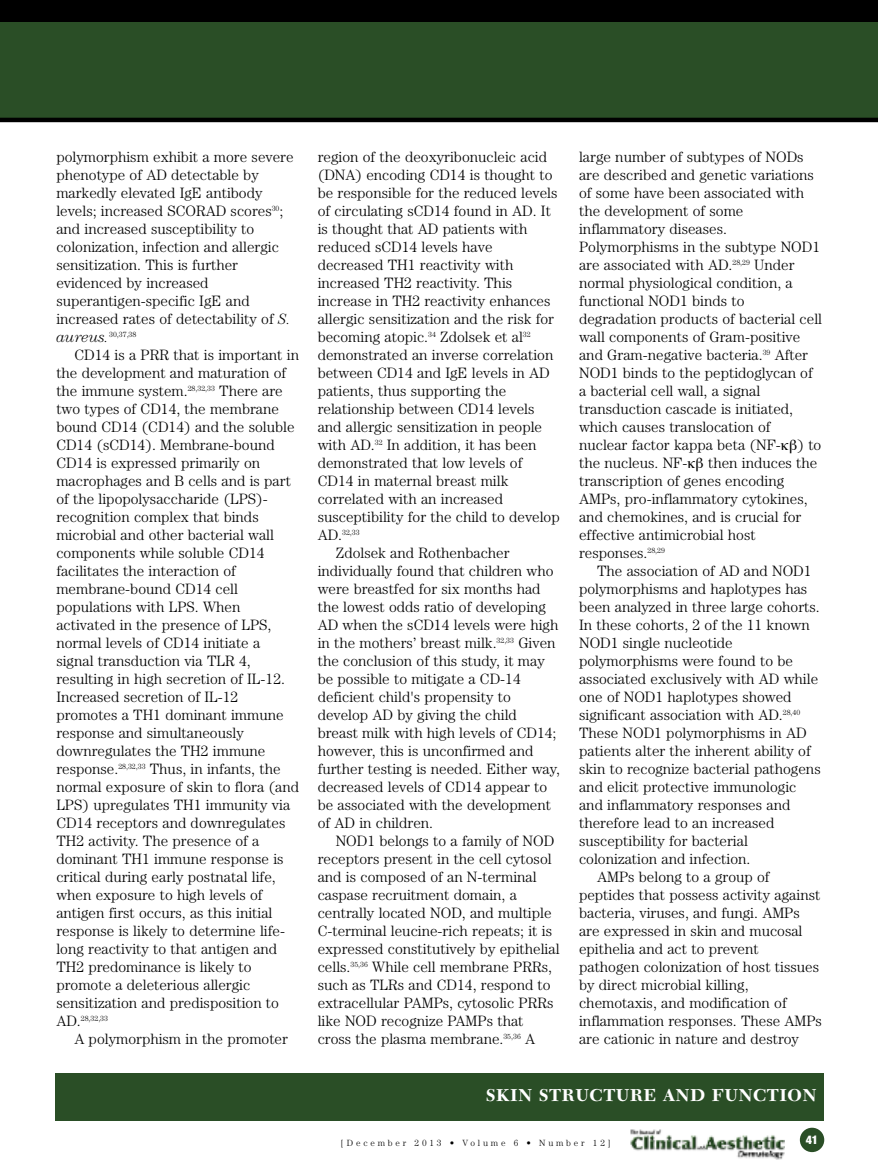
<style>
.page{position:relative;width:878px;height:1175px;background:#fff}
.page>*{position:absolute;margin:0;border:0;box-sizing:border-box;transform-origin:0 0}
.t1{font:700 18px "New Caledonia";letter-spacing:.03em;color:#fff}
.t2{font:300 15px/18px "Century Std";color:#000}
.t3{font:900 condensed 12px "Helvetica Neue LT Std";color:#fff}
.t4{font:300 9px "Century Std";letter-spacing:.31em;color:#000}
.t5{font:300 7.5px "Century Std";color:#000}
.s1{font-style:italic}
.s2{font-style:italic;font-size:15px}
.s3{font-size:15px}
</style>
<div class="page">
<div style="left:799px;top:1127px;width:25px;height:25px;background:#2a4e26;border-radius:50%"></div>
<img style="left:630px;top:1129px;width:154px;height:30px">
<div style="left:0;top:20px;width:878px;height:100px;background:#2a4e26"></div>
<hr style="left:0;top:118px;width:878px;height:4px;background:#000">
<div style="left:0;top:0;width:878px;height:22px;background:#000"></div>
<div style="left:56px;top:1073px;width:768px;height:47px;background:#2a4e26"></div>
<p class="t2" style="left:56px;top:149px;width:239px">polymorphism exhibit a more severe phenotype of AD detectable by markedly elevated IgE antibody levels; increased SCORAD scores<sup>30</sup>; and increased susceptibility to colonization, infection and allergic sensitization. This is further evidenced by increased superantigen-specific IgE and increased rates of detectability of <span class="s1">S.</span></p>
<p class="t5" style="left:56px;top:332px;width:81px"><span class="s2">aureus.</span>30,37,38</p>
<p class="t2" style="left:56px;top:347px;width:244px;text-indent:18px">CD14 is a PRR that is important in the development and maturation of the immune system.<sup>28,32,33</sup> There are two types of CD14, the membrane bound CD14 (CD14) and the soluble<br>CD14 (sCD14). Membrane-bound<br>CD14 is expressed primarily on macrophages and B cells and is part of the lipopolysaccharide (LPS)- recognition complex that binds microbial and other bacterial wall components while soluble CD14 facilitates the interaction of membrane-bound CD14 cell populations with LPS. When activated in the presence of LPS, normal levels of CD14 initiate a signal transduction via TLR 4, resulting in high secretion of IL-12.<br>Increased secretion of IL-12 promotes a TH1 dominant immune response and simultaneously downregulates the TH2 immune response.<sup>28,32,33</sup> Thus, in infants, the normal exposure of skin to flora (and<br>LPS) upregulates TH1 immunity via<br>CD14 receptors and downregulates<br>TH2 activity. The presence of a dominant TH1 immune response is critical during early postnatal life, when exposure to high levels of antigen first occurs, as this initial response is likely to determine life&shy;long reactivity to that antigen and<br>TH2 predominance is likely to promote a deleterious allergic sensitization and predisposition to</p>
<p class="t5" style="left:56px;top:1016px;width:53px"><span class="s3">AD.</span>28,32,33</p>
<p class="t2" style="left:74px;top:1031px;width:215px">A polymorphism in the promoter</p>
<p class="t2" style="left:318px;top:149px;width:243px">region of the deoxyribonucleic acid (DNA) encoding CD14 is thought to be responsible for the reduced levels of circulating sCD14 found in AD. It is thought that AD patients with reduced sCD14 levels have decreased TH1 reactivity with increased TH2 reactivity. This increase in TH2 reactivity enhances allergic sensitization and the risk for becoming atopic.<sup>34</sup> Zdolsek et al<sup>32 </sup>demonstrated an inverse correlation between CD14 and IgE levels in AD patients, thus supporting the relationship between CD14 levels and allergic sensitization in people with AD.<sup>32</sup> In addition, it has been demonstrated that low levels of CD14 in maternal breast milk correlated with an increased susceptibility for the child to develop</p>
<p class="t5" style="left:318px;top:530px;width:43px"><span class="s3">AD.</span>32,33</p>
<p class="t2" style="left:318px;top:545px;width:244px;text-indent:18px">Zdolsek and Rothenbacher individually found that children who were breastfed for six months had the lowest odds ratio of developing AD when the sCD14 levels were high in the mothers’ breast milk.<sup>32,33</sup> Given the conclusion of this study, it may be possible to mitigate a CD-14 deficient child's propensity to develop AD by giving the child breast milk with high levels of CD14; however, this is unconfirmed and further testing is needed. Either way, decreased levels of CD14 appear to be associated with the development of AD in children.</p>
<p class="t2" style="left:318px;top:833px;width:243px;text-indent:18px">NOD1 belongs to a family of NOD receptors present in the cell cytosol and is composed of an N-terminal caspase recruitment domain, a centrally located NOD, and multiple C-terminal leucine-rich repeats; it is expressed constitutively by epithelial cells.<sup>35,36</sup> While cell membrane PRRs, such as TLRs and CD14, respond to extracellular PAMPs, cytosolic PRRs like NOD recognize PAMPs that cross the plasma membrane.<sup>35,36</sup> A</p>
<p class="t2" style="left:579px;top:149px;width:244px">large number of subtypes of NODs are described and genetic variations of some have been associated with the development of some inflammatory diseases.<br>Polymorphisms in the subtype NOD1 are associated with AD.<sup>28,29</sup> Under normal physiological condition, a functional NOD1 binds to degradation products of bacterial cell wall components of Gram-positive and Gram-negative bacteria.<sup>39</sup> After<br>NOD1 binds to the peptidoglycan of a bacterial cell wall, a signal transduction cascade is initiated, which causes translocation of nuclear factor kappa beta (NF- ) to the nucleus. NF-</p>
<p class="t2" style="left:579px;top:455px;width:240px;text-indent:129px">then induces the transcription of genes encoding<br>AMPs, pro-inflammatory cytokines, and chemokines, and is crucial for effective antimicrobial host responses.<sup>28,29</sup></p>
<p class="t2" style="left:597px;top:563px;width:216px">The association of AD and NOD1</p>
<p class="t2" style="left:579px;top:581px;width:230px">polymorphisms and haplotypes has</p>
<p class="t2" style="left:579px;top:599px;width:242px">been analyzed in three large cohorts.</p>
<p class="t2" style="left:579px;top:617px;width:232px">In these cohorts, 2 of the 11 known</p>
<p class="t2" style="left:579px;top:635px;width:155px">NOD1 single nucleotide</p>
<p class="t2" style="left:579px;top:653px;width:215px">polymorphisms were found to be</p>
<p class="t2" style="left:579px;top:671px;width:240px">associated exclusively with AD while</p>
<p class="t2" style="left:579px;top:689px;width:214px">one of NOD1 haplotypes showed</p>
<p class="t2" style="left:579px;top:707px;width:223px">significant association with AD.<sup>28,40</sup></p>
<p class="t2" style="left:579px;top:725px;width:229px">These NOD1 polymorphisms in AD</p>
<p class="t2" style="left:579px;top:743px;width:233px">patients alter the inherent ability of</p>
<p class="t2" style="left:579px;top:761px;width:243px">skin to recognize bacterial pathogens</p>
<p class="t2" style="left:579px;top:779px;width:219px">and elicit protective immunologic</p>
<p class="t2" style="left:579px;top:797px;width:213px">and inflammatory responses and</p>
<p class="t2" style="left:579px;top:815px;width:197px">therefore lead to an increased</p>
<p class="t2" style="left:579px;top:833px;width:170px">susceptibility for bacterial</p>
<p class="t2" style="left:579px;top:851px;width:173px">colonization and infection.</p>
<p class="t2" style="left:597px;top:869px;width:174px">AMPs belong to a group of</p>
<p class="t2" style="left:579px;top:887px;width:243px">peptides that possess activity against</p>
<p class="t2" style="left:579px;top:905px;width:222px">bacteria, viruses, and fungi. AMPs</p>
<p class="t2" style="left:579px;top:923px;width:225px">are expressed in skin and mucosal</p>
<p class="t2" style="left:579px;top:941px;width:181px">epithelia and act to prevent</p>
<p class="t2" style="left:579px;top:959px;width:241px">pathogen colonization of host tissues</p>
<p class="t2" style="left:579px;top:977px;width:171px">by direct microbial killing,</p>
<p class="t2" style="left:579px;top:995px;width:209px">chemotaxis, and modification of</p>
<p class="t2" style="left:579px;top:1013px;width:244px">inflammation responses. These AMPs</p>
<p class="t2" style="left:579px;top:1031px;width:221px">are cationic in nature and destroy</p>
<p class="t1" style="left:485px;top:1088px;width:332px">SKIN STRUCTURE AND FUNCTION</p>
<p class="t4" style="left:341px;top:1139px;width:271px">[December 2013 • Volume 6 • Number 12]</p>
<p class="t3" style="left:805px;top:1135px;width:14px">41</p>
</div>
